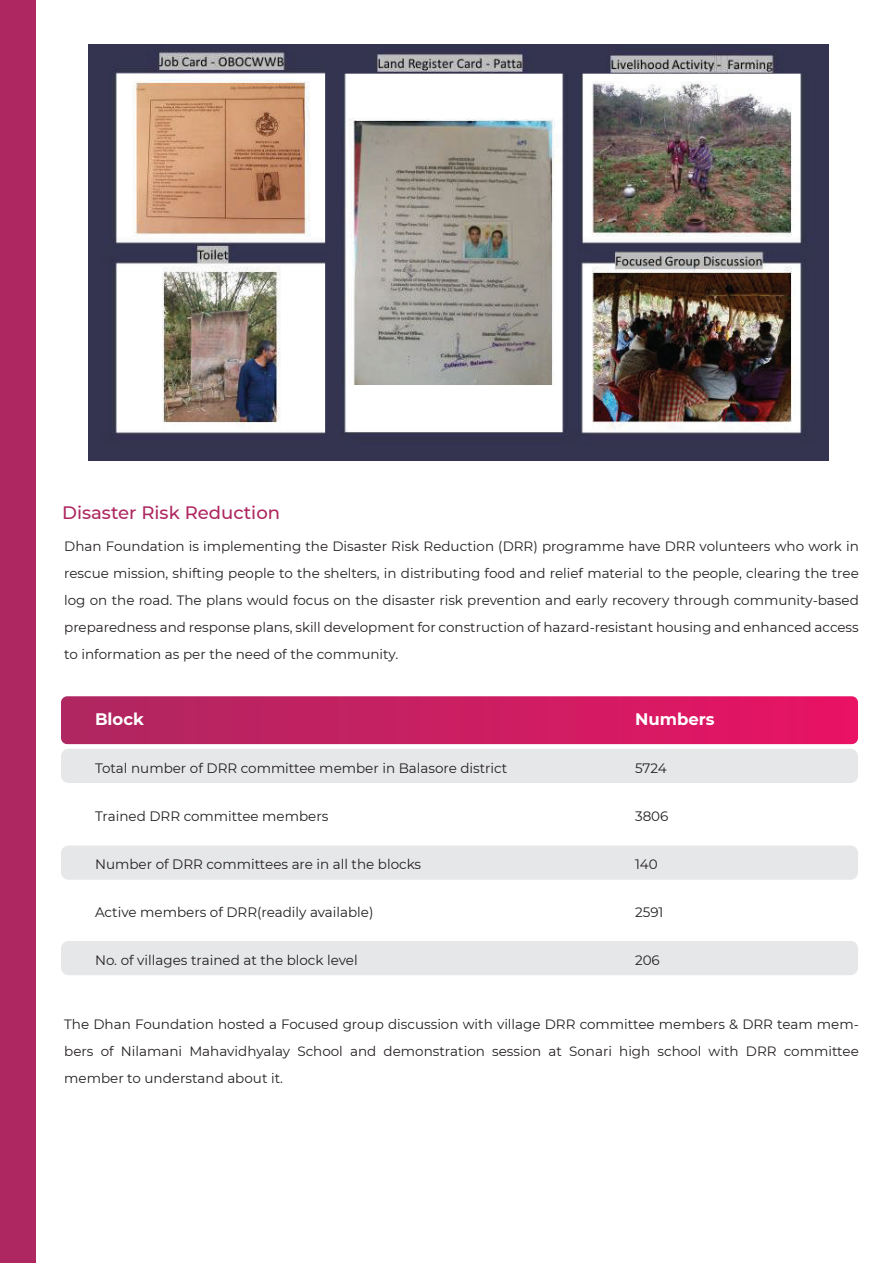
<style>
.page{position:relative;width:893px;height:1263px;background:#fff}
.page>*{position:absolute;margin:0;border:0;box-sizing:border-box;transform-origin:0 0}
.t1{font:500 18px "Montserrat";color:#ae2760}
.t2{font:700 16.65px "Montserrat";color:#fff}
.t3{font:13.65px "Montserrat";color:#231f20}
.t4{font:13.5px/27px "Montserrat";color:#231f20;text-align:justify}
</style>
<div class="page">
<div style="left:61px;top:845px;width:797px;height:35px;background:#e6e7e9;border-radius:8px"></div>
<div style="left:61px;top:749px;width:797px;height:34px;background:#e6e7e9;border-radius:8px"></div>
<div style="left:61px;top:941px;width:797px;height:34px;background:#e6e7e9;border-radius:8px"></div>
<div style="left:0;top:0;width:36px;height:1263px;background:#ae2760"></div>
<img style="left:88px;top:45px;width:740px;height:416px">
<svg style="left:61px;top:696px;width:797px;height:48px;background:#cb1f63"></svg>
<h1 class="t1" style="left:62px;top:500px;width:219px">Disaster Risk Reduction</h1>
<p class="t4" style="left:64px;top:532px;width:796px">Dhan Foundation is implementing the Disaster Risk Reduction (DRR) programme have DRR volunteers who work in rescue mission, shifting people to the shelters, in distributing food and relief material to the people, clearing the tree log on the road. The plans would focus on the disaster risk prevention and early recovery through community-based preparedness and response plans, skill development for construction of hazard-resistant housing and enhanced access to information as per the need of the community.</p>
<p class="t2" style="left:95px;top:707px;width:50px">Block</p>
<p class="t2" style="left:635px;top:707px;width:81px">Numbers</p>
<p class="t3" style="left:95px;top:758px;width:414px">Total number of DRR committee member in Balasore district</p>
<p class="t3" style="left:635px;top:758px;width:33px">5724</p>
<p class="t3" style="left:95px;top:806px;width:235px">Trained DRR committee members</p>
<p class="t3" style="left:635px;top:806px;width:35px">3806</p>
<p class="t3" style="left:95px;top:854px;width:328px">Number of DRR committees are in all the blocks</p>
<p class="t3" style="left:635px;top:854px;width:24px">140</p>
<p class="t3" style="left:95px;top:902px;width:280px">Active members of DRR(readily available)</p>
<p class="t3" style="left:635px;top:902px;width:30px">2591</p>
<p class="t3" style="left:95px;top:950px;width:264px">No. of villages trained at the block level</p>
<p class="t3" style="left:635px;top:950px;width:26px">206</p>
<p class="t4" style="left:64px;top:1010px;width:796px">The Dhan Foundation hosted a Focused group discussion with village DRR committee members &amp; DRR team mem&shy;bers of Nilamani Mahavidhyalay School and demonstration session at Sonari high school with DRR committee member to understand about it.</p>
</div>
